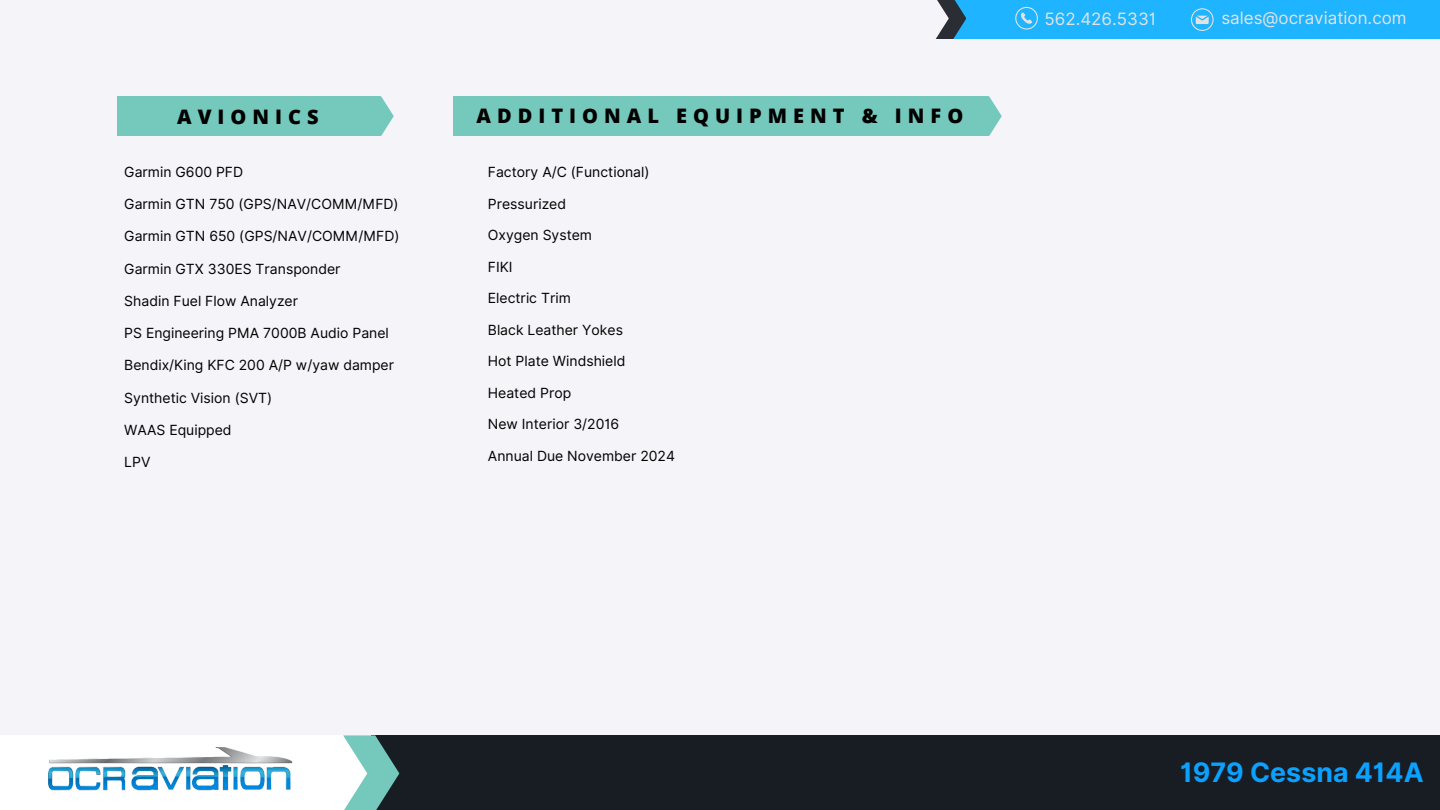
<style>
.page{position:relative;width:1440px;height:810px;background:#f4f4f9}
.page>*{position:absolute;margin:0;border:0;box-sizing:border-box;transform-origin:0 0}
.t1{font:700 26.8px "Inter";color:#0aa1ff}
.t2{font:800 20px "Open Sans";letter-spacing:.3em;color:#000}
.t3{font:17px "Inter";color:#e2e2e2}
.t4{font:14px "Inter";color:#000}
</style>
<div class="page">
<div style="left:953px;top:0;width:487px;height:39px;background:#1fb4ff"></div>
<svg style="left:1015px;top:7px;width:23px;height:22px"></svg>
<svg style="left:1191px;top:8px;width:22px;height:23px"></svg>
<div style="left:0;top:735px;width:994px;height:75px;background:#fff"></div>
<div style="left:372px;top:735px;width:1068px;height:75px;background:#181d24"></div>
<img style="left:48px;top:747px;width:245px;height:44px">
<svg style="left:343px;top:735px;width:56px;height:75px"></svg>
<div style="left:117px;top:96px;width:262px;height:40px;background:#74c8bc"></div>
<div style="left:453px;top:96px;width:534px;height:40px;background:#74c8bc"></div>
<svg style="left:379px;top:96px;width:15px;height:40px"></svg>
<svg style="left:987px;top:96px;width:15px;height:40px"></svg>
<svg style="left:936px;top:0;width:30px;height:39px"></svg>
<p class="t2" style="left:177px;top:103px;width:143px">AVIONICS</p>
<p class="t2" style="left:477px;top:102px;width:488px">ADDITIONAL EQUIPMENT &amp; INFO</p>
<p class="t4" style="left:124px;top:163px;width:120px">Garmin G600 PFD</p>
<p class="t4" style="left:124px;top:196px;width:276px">Garmin GTN 750 (GPS/NAV/COMM/MFD)</p>
<p class="t4" style="left:124px;top:228px;width:277px">Garmin GTN 650 (GPS/NAV/COMM/MFD)</p>
<p class="t4" style="left:124px;top:260px;width:218px">Garmin GTX 330ES Transponder</p>
<p class="t4" style="left:124px;top:292px;width:175px">Shadin Fuel Flow Analyzer</p>
<p class="t4" style="left:124px;top:325px;width:266px">PS Engineering PMA 7000B Audio Panel</p>
<p class="t4" style="left:124px;top:357px;width:271px">Bendix/King KFC 200 A/P w/yaw damper</p>
<h3 class="t4" style="left:124px;top:389px;width:149px">Synthetic Vision (SVT)</h3>
<p class="t4" style="left:124px;top:421px;width:109px">WAAS Equipped</p>
<h3 class="t4" style="left:124px;top:454px;width:28px">LPV</h3>
<h2 class="t4" style="left:488px;top:164px;width:163px">Factory A/C (Functional)</h2>
<p class="t4" style="left:488px;top:195px;width:80px">Pressurized</p>
<p class="t4" style="left:488px;top:227px;width:106px">Oxygen System</p>
<p class="t4" style="left:488px;top:258px;width:26px">FIKI</p>
<p class="t4" style="left:488px;top:290px;width:84px">Electric Trim</p>
<p class="t4" style="left:488px;top:321px;width:137px">Black Leather Yokes</p>
<p class="t4" style="left:488px;top:353px;width:139px">Hot Plate Windshield</p>
<p class="t4" style="left:488px;top:384px;width:85px">Heated Prop</p>
<p class="t4" style="left:488px;top:416px;width:133px">New Interior 3/2016</p>
<p class="t4" style="left:488px;top:447px;width:189px">Annual Due November 2024</p>
<h2 class="t3" style="left:1045px;top:9px;width:113px">562.426.5331</h2>
<p class="t3" style="left:1221px;top:8px;width:187px">sales@ocraviation.com</p>
<p class="t1" style="left:1180px;top:757px;width:245px">1979 Cessna 414A</p>
</div>
